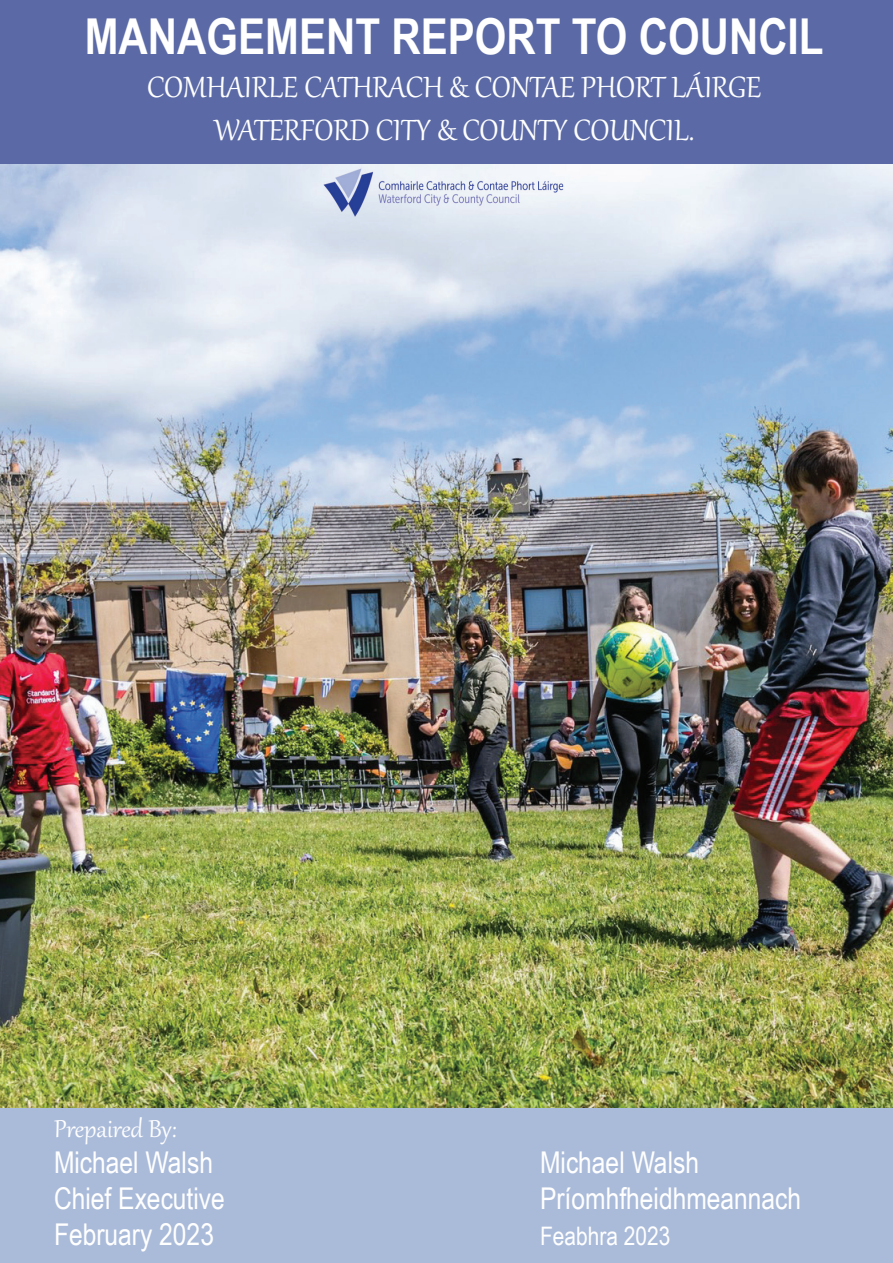
<style>
.page{position:relative;width:893px;height:1263px;background:#fff}
.page>*{position:absolute;margin:0;border:0;box-sizing:border-box;transform-origin:0 0}
.t1{font:700 49.5px "Arial Narrow";color:#fff}
.t2{font:36px/43.2px "Gabriola";color:#fff;text-align:center}
.t3{font:30px "Arial Narrow";color:#fff}
.t4{font:30px "Gabriola";letter-spacing:-.005em;color:#fff}
.t5{font:25.5px "Arial Narrow";color:#fff}
</style>
<div class="page">
<img style="left:0;top:163px;width:893px;height:946px">
<div style="left:0;top:1109px;width:893px;height:154px;background:#aabbda"></div>
<div style="left:0;top:0;width:893px;height:163px;background:#5b6aa6"></div>
<img style="left:310px;top:163px;width:270px;height:67px">
<h1 class="t1" style="left:85px;top:-1px;width:740px">MANAGEMENT REPORT TO COUNCIL</h1>
<p class="t2" style="left:147px;top:63px;width:615px">COMHAIRLE CATHRACH &amp; CONTAE PHORT LÁIRGE<br>WATERFORD CITY &amp; COUNTY COUNCIL.</p>
<p class="t4" style="left:54px;top:1109px;width:124px">Prepaired By:</p>
<p class="t3" style="left:54px;top:1140px;width:161px">Michael Walsh</p>
<p class="t3" style="left:540px;top:1140px;width:161px">Michael Walsh</p>
<p class="t3" style="left:54px;top:1176px;width:172px">Chief Executive</p>
<p class="t3" style="left:540px;top:1176px;width:263px">Príomhfheidhmeannach</p>
<p class="t3" style="left:54px;top:1212px;width:161px">February 2023</p>
<p class="t5" style="left:540px;top:1217px;width:132px">Feabhra 2023</p>
</div>
